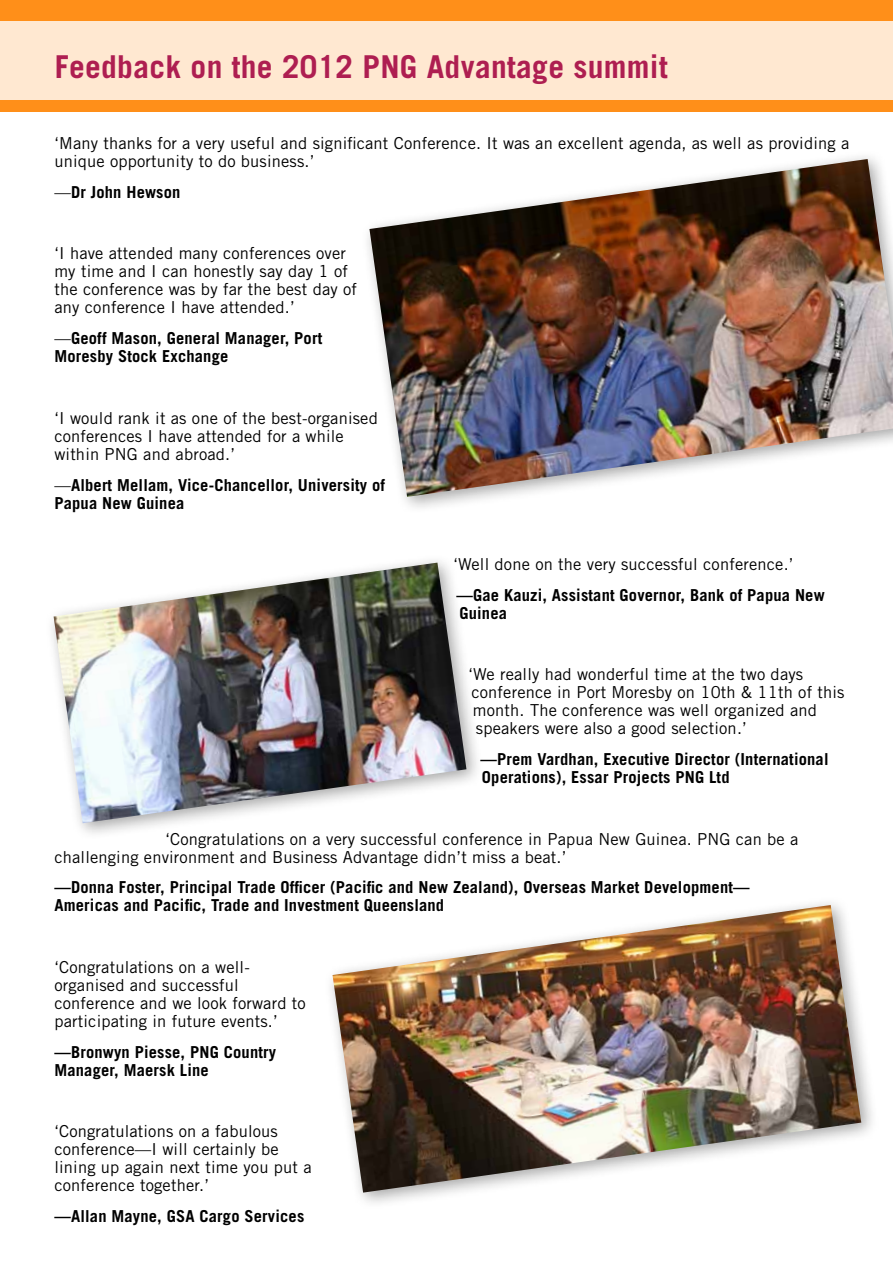
<style>
.page{position:relative;width:893px;height:1263px;background:#fff}
.page>*{position:absolute;margin:0;border:0;box-sizing:border-box;transform-origin:0 0}
.t1{font:700 31.5px "Trade Gothic";letter-spacing:.01em;color:#ae1e51}
.t2{font:16.5px/18px "Trade Gothic";letter-spacing:.01em;color:#000}
.t3{font:700 16.5px/18px "Trade Gothic";letter-spacing:.01em;color:#000}
.s1{font-weight:400}
</style>
<div class="page">
<div style="left:0;top:0;width:893px;height:111px;background:#ff8f19"></div>
<div style="left:0;top:22px;width:893px;height:78px;background:#ffe8d1"></div>
<img style="left:369px;top:159px;width:524px;height:338px">
<div style="left:45px;top:554px;width:439px;height:287px;background:#000;opacity:.35"></div>
<img style="left:54px;top:563px;width:412px;height:260px">
<img style="left:333px;top:905px;width:528px;height:287px">
<h1 class="t1" style="left:55px;top:48px;width:614px">Feedback on the 2012 PNG Advantage summit</h1>
<p class="t2" style="left:54px;top:134px;width:796px">‘Many thanks for a very useful and significant Conference. It was an excellent agenda, as well as providing a unique opportunity to do business.’</p>
<p class="t3" style="left:54px;top:183px;width:128px"><span class="s1">—</span>Dr John Hewson</p>
<p class="t2" style="left:54px;top:244px;width:304px">‘I have attended many conferences over my time and I can honestly say day 1 of the conference was by far the best day of any conference I have attended.’</p>
<p class="t3" style="left:54px;top:329px;width:269px"><span class="s1">—</span>Geoff Mason, General Manager, Port<br>Moresby Stock Exchange</p>
<p class="t2" style="left:54px;top:409px;width:325px">‘I would rank it as one of the best-organised conferences I have attended for a while within PNG and abroad.’</p>
<p class="t3" style="left:54px;top:475px;width:332px"><span class="s1">—</span>Albert Mellam, Vice-Chancellor, University of<br>Papua New Guinea</p>
<p class="t2" style="left:453px;top:555px;width:341px">‘Well done on the very successful conference.’</p>
<p class="t3" style="left:456px;top:586px;width:370px">—Gae Kauzi, Assistant Governor, Bank of Papua New<br>Guinea</p>
<p class="t2" style="left:468px;top:665px;width:378px">‘We really had wonderful time at the two days conference in Port Moresby on 10th &amp; 11th of this month. The conference was well organized and speakers were also a good selection.’</p>
<p class="t3" style="left:480px;top:750px;width:350px">—Prem Vardhan, Executive Director (International<br>Operations), Essar Projects PNG Ltd</p>
<p class="t2" style="left:54px;top:829px;width:745px;text-indent:111px">‘Congratulations on a very successful conference in Papua New Guinea. PNG can be a challenging environment and Business Advantage didn’t miss a beat.’</p>
<p class="t3" style="left:54px;top:878px;width:697px">—Donna Foster, Principal Trade Officer (Pacific and New Zealand), Overseas Market Development—<br>Americas and Pacific, Trade and Investment Queensland</p>
<p class="t2" style="left:54px;top:958px;width:253px">‘Congratulations on a well&shy;organised and successful conference and we look forward to participating in future events.’</p>
<p class="t3" style="left:54px;top:1042px;width:223px">—Bronwyn Piesse, PNG Country<br>Manager, Maersk Line</p>
<p class="t2" style="left:54px;top:1122px;width:259px">‘Congratulations on a fabulous conference—I will certainly be lining up again next time you put a conference together.’</p>
<p class="t3" style="left:54px;top:1207px;width:251px">—Allan Mayne, GSA Cargo Services</p>
</div>
